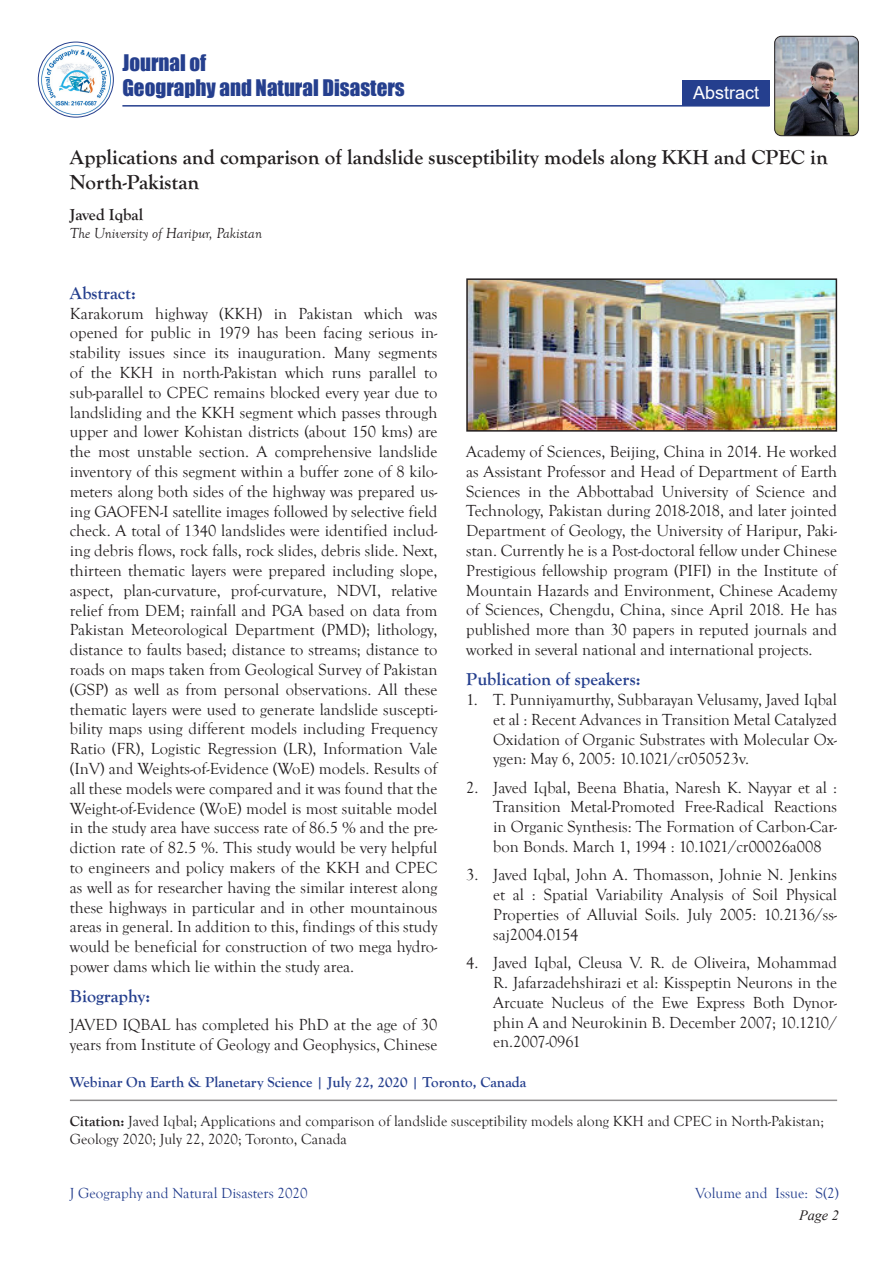
<style>
.page{position:relative;width:893px;height:1263px;background:#fff}
.page>*{position:absolute;margin:0;border:0;box-sizing:border-box;transform-origin:0 0}
.t1{font:700 21px/25.2px "Goudy Old Style T";color:#231f20}
.t2{font:21px/25.2px "Impact";color:#253f8e}
.t3{font:700 18px "Goudy Old Style T";color:#253f8e}
.t4{font:18px "Arial";color:#fff}
.t5{font:16.5px/19.8px "Goudy Old Style T";color:#231f20;text-align:justify}
.t6{font:700 16.5px "Goudy Old Style T";color:#231f20}
.t7{font:15px/18px "Goudy Old Style T";color:#231f20}
.t8{font:700 15px "Goudy Old Style T";color:#253f8e}
.t9{font:15px "Goudy Old Style T";color:#253f8e}
.t10{font:italic 15px "Goudy Old Style T";color:#231f20}
.t11{font:italic 14.25px "Times New Roman";color:#231f20}
.s1{font-weight:700}
</style>
<div class="page">
<img style="left:38px;top:42px;width:75px;height:75px;border-radius:38px">
<div style="left:38px;top:42px;width:76px;height:76px;border:1px solid #253f8e;border-radius:50%"></div>
<div style="left:682px;top:80px;width:88px;height:25px;background:#253f8e"></div>
<hr style="left:122px;top:105px;width:647px;height:2px;background:#253f8e">
<img style="left:775px;top:36px;width:83px;height:100px">
<div style="left:774px;top:36px;width:85px;height:100px;border:1px solid #231f20;border-radius:7px"></div>
<hr style="left:70px;top:1099px;width:767px;height:2px;background:#231f20">
<img style="left:469px;top:281px;width:365px;height:148px">
<div style="left:466px;top:278px;width:371px;height:154px;border:2px solid #231f20"></div>
<p class="t2" style="left:122px;top:49px;width:284px">Journal of<br>Geography and Natural Disasters</p>
<p class="t4" style="left:693px;top:80px;width:68px">Abstract</p>
<p class="t1" style="left:70px;top:145px;width:759px">Applications and comparison of landslide susceptibility models along KKH and CPEC in<br>North-Pakistan</p>
<p class="t6" style="left:70px;top:205px;width:75px">Javed Iqbal</p>
<p class="t10" style="left:70px;top:224px;width:194px">The University of Haripur, Pakistan</p>
<p class="t3" style="left:70px;top:283px;width:68px">Abstract:</p>
<p class="t5" style="left:70px;top:304px;width:369px">Karakorum highway (KKH) in Pakistan which was opened for public in 1979 has been facing serious in&shy;stability issues since its inauguration. Many segments of the KKH in north-Pakistan which runs parallel to sub-parallel to CPEC remains blocked every year due to landsliding and the KKH segment which passes through upper and lower Kohistan districts (about 150 kms) are the most unstable section. A comprehensive landslide inventory of this segment within a buffer zone of 8 kilo&shy;meters along both sides of the highway was prepared us&shy;ing GAOFEN-I satellite images followed by selective field check. A total of 1340 landslides were identified includ&shy;ing debris flows, rock falls, rock slides, debris slide. Next, thirteen thematic layers were prepared including slope, aspect, plan-curvature, prof-curvature, NDVI, relative relief from DEM; rainfall and PGA based on data from Pakistan Meteorological Department (PMD); lithology, distance to faults based; distance to streams; distance to roads on maps taken from Geological Survey of Pakistan (GSP) as well as from personal observations. All these thematic layers were used to generate landslide suscepti&shy;bility maps using different models including Frequency Ratio (FR), Logistic Regression (LR), Information Vale (InV) and Weights-of-Evidence (WoE) models. Results of all these models were compared and it was found that the Weight-of-Evidence (WoE) model is most suitable model in the study area have success rate of 86.5 % and the pre&shy;diction rate of 82.5 %. This study would be very helpful to engineers and policy makers of the KKH and CPEC as well as for researcher having the similar interest along these highways in particular and in other mountainous areas in general. In addition to this, findings of this study would be beneficial for construction of two mega hydro&shy;power dams which lie within the study area.</p>
<p class="t3" style="left:70px;top:986px;width:82px">Biography:</p>
<p class="t5" style="left:70px;top:1015px;width:369px">JAVED IQBAL has completed his PhD at the age of 30 years from Institute of Geology and Geophysics, Chinese</p>
<p class="t5" style="left:466px;top:442px;width:372px">Academy of Sciences, Beijing, China in 2014. He worked as Assistant Professor and Head of Department of Earth Sciences in the Abbottabad University of Science and Technology, Pakistan during 2018-2018, and later jointed Department of Geology, the University of Haripur, Paki&shy;stan. Currently he is a Post-doctoral fellow under Chinese Prestigious fellowship program (PIFI) in the Institute of Mountain Hazards and Environment, Chinese Academy of Sciences, Chengdu, China, since April 2018. He has published more than 30 papers in reputed journals and worked in several national and international projects.</p>
<p class="t3" style="left:466px;top:669px;width:176px">Publication of speakers:</p>
<p class="t5" style="left:493px;top:690px;width:345px;text-indent:-27px">1. T. Punniyamurthy, Subbarayan Velusamy, Javed Iqbal et al : Recent Advances in Transition Metal Catalyzed Oxidation of Organic Substrates with Molecular Ox&shy;ygen: May 6, 2005: 10.1021/cr050523v.</p>
<p class="t5" style="left:493px;top:778px;width:345px;text-indent:-27px">2. Javed Iqbal, Beena Bhatia, Naresh K. Nayyar et al :<br>Transition Metal-Promoted Free-Radical Reactions in Organic Synthesis: The Formation of Carbon-Car&shy;bon Bonds. March 1, 1994 : 10.1021/cr00026a008</p>
<p class="t5" style="left:493px;top:865px;width:345px;text-indent:-27px">3. Javed Iqbal, John A. Thomasson, Johnie N. Jenkins et al : Spatial Variability Analysis of Soil Physical Properties of Alluvial Soils. July 2005: 10.2136/ss&shy;saj2004.0154</p>
<p class="t5" style="left:493px;top:953px;width:345px;text-indent:-27px">4. Javed Iqbal, Cleusa V. R. de Oliveira, Mohammad R. Jafarzadehshirazi et al: Kisspeptin Neurons in the Arcuate Nucleus of the Ewe Express Both Dynor&shy;phin A and Neurokinin B. December 2007; 10.1210/ en.2007-0961</p>
<p class="t8" style="left:70px;top:1074px;width:458px">Webinar On Earth &amp; Planetary Science | July 22, 2020 | Toronto, Canada</p>
<p class="t7" style="left:70px;top:1112px;width:756px"><span class="s1">Citation:</span> Javed Iqbal; Applications and comparison of landslide susceptibility models along KKH and CPEC in North-Pakistan;<br>Geology 2020; July 22, 2020; Toronto, Canada</p>
<p class="t9" style="left:70px;top:1185px;width:239px">J Geography and Natural Disasters 2020</p>
<p class="t9" style="left:695px;top:1185px;width:145px">Volume and Issue: S(2)</p>
<p class="t11" style="left:799px;top:1206px;width:41px">Page 2</p>
</div>
